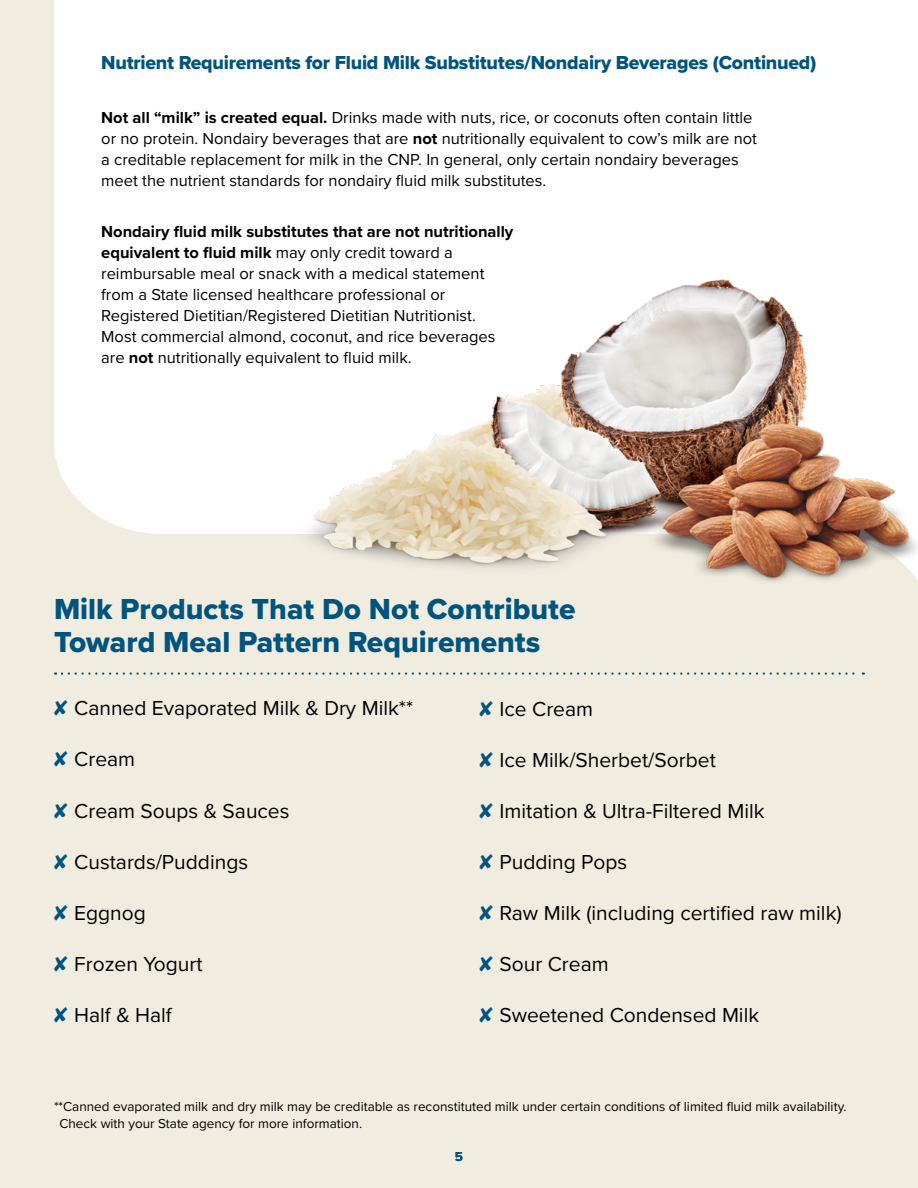
<style>
.page{position:relative;width:918px;height:1188px;background:#f0ece0}
.page>*{position:absolute;margin:0;border:0;box-sizing:border-box;transform-origin:0 0}
.t1{font:30px/33px "Proxima Nova Extrabld";color:#00547d}
.t2{font:21px "Proxima Nova";color:#000}
.t3{font:19.5px "Proxima Nova Extrabld";letter-spacing:-.015em;color:#00547d}
.t4{font:16.5px/21px "Proxima Nova";color:#000}
.t5{font:13.5px/16.5px "Proxima Nova";color:#000}
.t6{font:700 13.5px "Proxima Nova";color:#00547d}
.s1{font-weight:700}
.s2{color:#00547d}
</style>
<div class="page">
<div style="left:54px;top:0;width:864px;height:534px;background:#fff"></div>
<svg style="left:62px;top:672px;width:802px;height:3px"></svg>
<img style="left:271px;top:112px;width:647px;height:470px">
<h3 class="t3" style="left:101px;top:48px;width:717px">Nutrient Requirements for Fluid Milk Substitutes/Nondairy Beverages (Continued)</h3>
<p class="t4" style="left:101px;top:106px;width:657px"><span class="s1">Not all “milk” is created equal.</span> Drinks made with nuts, rice, or coconuts often contain little or no protein. Nondairy beverages that are <span class="s1">not</span> nutritionally equivalent to cow’s milk are not a creditable replacement for milk in the CNP. In general, only certain nondairy beverages meet the nutrient standards for nondairy fluid milk substitutes.</p>
<p class="t4" style="left:101px;top:220px;width:414px"><span class="s1">Nondairy fluid milk substitutes that are not nutritionally equivalent to fluid milk</span> may only credit toward a reimbursable meal or snack with a medical statement from a State licensed healthcare professional or Registered Dietitian/Registered Dietitian Nutritionist.<br>Most commercial almond, coconut, and rice beverages are <span class="s1">not</span> nutritionally equivalent to fluid milk.</p>
<h2 class="t1" style="left:54px;top:592px;width:523px">Milk Products That Do Not Contribute<br>Toward Meal Pattern Requirements</h2>
<p class="t2" style="left:54px;top:693px;width:361px"><span class="s2">✘</span> Canned Evaporated Milk &amp; Dry Milk**</p>
<p class="t2" style="left:54px;top:744px;width:83px"><span class="s2">✘</span> Cream</p>
<p class="t2" style="left:54px;top:795px;width:237px"><span class="s2">✘</span> Cream Soups &amp; Sauces</p>
<p class="t2" style="left:54px;top:846px;width:196px"><span class="s2">✘</span> Custards/Puddings</p>
<p class="t2" style="left:54px;top:897px;width:93px"><span class="s2">✘</span> Eggnog</p>
<p class="t2" style="left:54px;top:948px;width:150px"><span class="s2">✘</span> Frozen Yogurt</p>
<p class="t2" style="left:54px;top:999px;width:119px"><span class="s2">✘</span> Half &amp; Half</p>
<p class="t2" style="left:479px;top:693px;width:115px"><span class="s2">✘</span> Ice Cream</p>
<p class="t2" style="left:479px;top:744px;width:238px"><span class="s2">✘</span> Ice Milk/Sherbet/Sorbet</p>
<p class="t2" style="left:479px;top:795px;width:287px"><span class="s2">✘</span> Imitation &amp; Ultra-Filtered Milk</p>
<p class="t2" style="left:479px;top:846px;width:149px"><span class="s2">✘</span> Pudding Pops</p>
<p class="t2" style="left:479px;top:897px;width:364px"><span class="s2">✘</span> Raw Milk (including certified raw milk)</p>
<p class="t2" style="left:479px;top:948px;width:131px"><span class="s2">✘</span> Sour Cream</p>
<p class="t2" style="left:479px;top:999px;width:281px"><span class="s2">✘</span> Sweetened Condensed Milk</p>
<p class="t5" style="left:59px;top:1098px;width:789px;text-indent:-5px">**Canned evaporated milk and dry milk may be creditable as reconstituted milk under certain conditions of limited fluid milk availability.<br>Check with your State agency for more information.</p>
<p class="t6" style="left:455px;top:1146px;width:10px">5</p>
</div>
